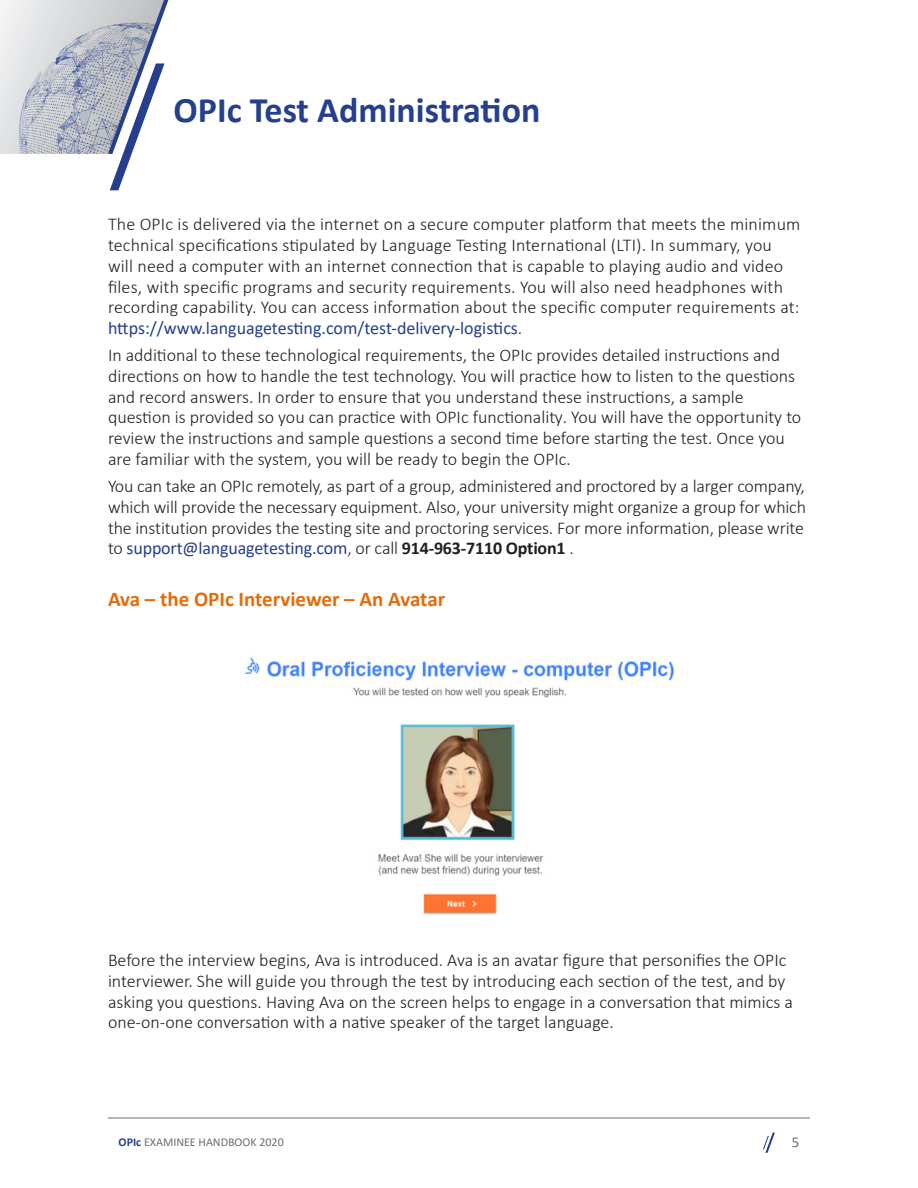
<style>
.page{position:relative;width:918px;height:1188px;background:#fff}
.page>*{position:absolute;margin:0;border:0;box-sizing:border-box;transform-origin:0 0}
.toc_lv1a_int{font:700 36px "Calibri";color:#253f8e}
.toc_lv2a_int{font:700 21px "Calibri";color:#e36c0a}
.toc_lv2a_int-2{font:300 18px/20.7px "Calibri";color:#231f20}
.body{font:300 18px/20.7px "Calibri";color:#231f20}
.t1{font:15px "Calibri";color:#6c6d70}
.t2{font:12px "Calibri";color:#6c6d70}
.s1{font-weight:400;color:#253f8e}
.s2{font-weight:700}
.s3{font-weight:700;color:#253f8e}
</style>
<div class="page">
<hr style="left:108px;top:1118px;width:702px;height:1px;background:#6c6d70">
<svg style="left:763px;top:1133px;width:12px;height:20px"></svg>
<svg style="left:0;top:0;width:168px;height:190px"></svg>
<img style="left:0;top:12px;width:160px;height:142px">
<img style="left:244px;top:657px;width:430px;height:258px">
<p class="toc_lv1a_int" style="left:174px;top:85px;width:368px">OPIc Test Administration</p>
<p class="toc_lv2a_int-2" style="left:108px;top:214px;width:694px">The OPIc is delivered via the internet on a secure computer platform that meets the minimum technical specifications stipulated by Language Testing International (LTI). In summary, you will need a computer with an internet connection that is capable to playing audio and video files, with specific programs and security requirements. You will also need headphones with recording capability. You can access information about the specific computer requirements at: <span class="s1">https://www.languagetesting.com/test-delivery-logistics</span>.</p>
<p class="toc_lv2a_int-2" style="left:108px;top:345px;width:695px">In additional to these technological requirements, the OPIc provides detailed instructions and directions on how to handle the test technology. You will practice how to listen to the questions and record answers. In order to ensure that you understand these instructions, a sample question is provided so you can practice with OPIc functionality. You will have the opportunity to review the instructions and sample questions a second time before starting the test. Once you are familiar with the system, you will be ready to begin the OPIc.</p>
<p class="toc_lv2a_int-2" style="left:108px;top:476px;width:700px;text-align:justify">You can take an OPIc remotely, as part of a group, administered and proctored by a larger company, which will provide the necessary equipment. Also, your university might organize a group for which the institution provides the testing site and proctoring services. For more information, please write to <span class="s1">support@languagetesting.com</span>, or call <span class="s2">914-963-7110 Option1</span> .</p>
<p class="toc_lv2a_int" style="left:108px;top:584px;width:339px">Ava – the OPIc Interviewer – An Avatar</p>
<p class="body" style="left:108px;top:950px;width:687px">Before the interview begins, Ava is introduced. Ava is an avatar figure that personifies the OPIc interviewer. She will guide you through the test by introducing each section of the test, and by asking you questions. Having Ava on the screen helps to engage in a conversation that mimics a one-on-one conversation with a native speaker of the target language.</p>
<p class="t2" style="left:119px;top:1134px;width:167px"><span class="s3">OPIc</span> EXAMINEE HANDBOOK 2020</p>
<p class="t1" style="left:792px;top:1132px;width:9px">5</p>
</div>
